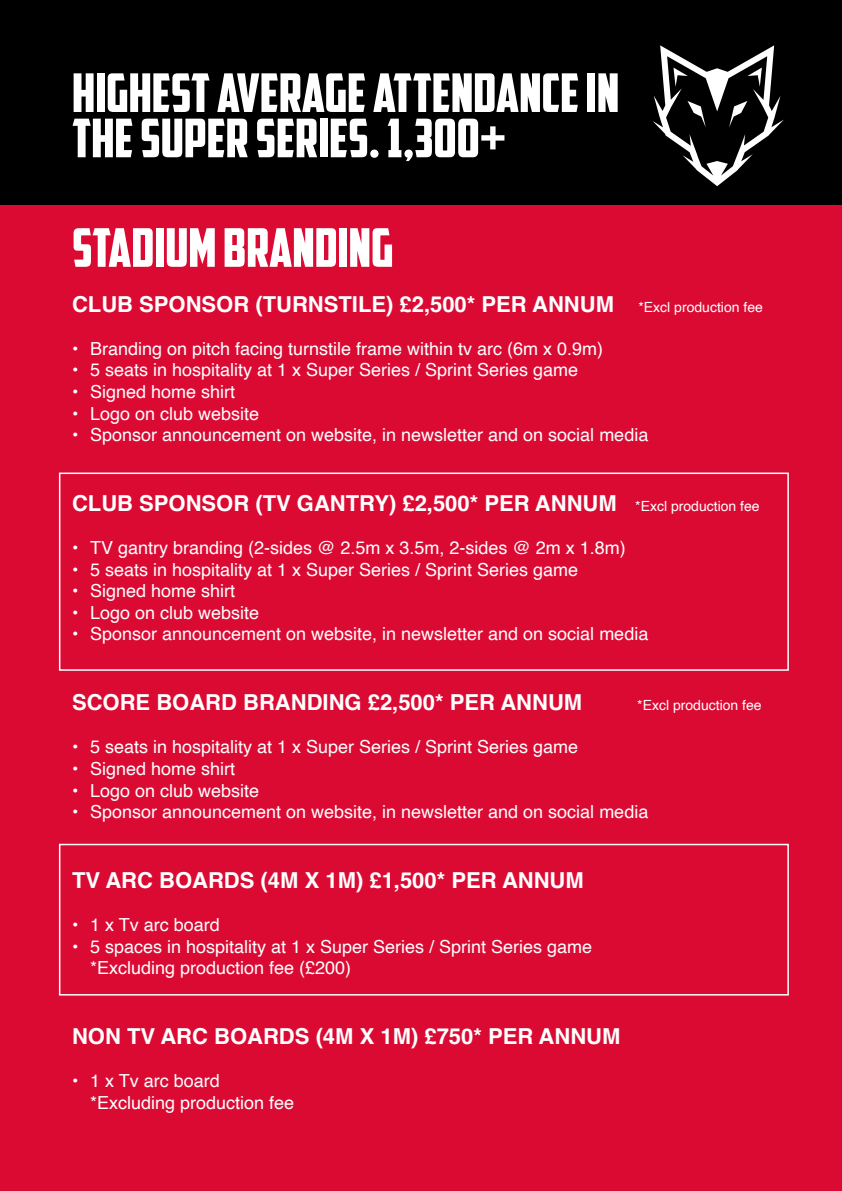
<style>
.page{position:relative;width:842px;height:1191px;background:#fff}
.page>*{position:absolute;margin:0;border:0;box-sizing:border-box;transform-origin:0 0}
.t1{font:53.2px/45.2px "American Captain";color:#fff}
.t2{font:700 22px "Helvetica";color:#fff}
.t3{font:18px/21.6px "Helvetica";color:#fff}
.t4{font:14px "Helvetica";color:#fff}
.s1{font-weight:400;font-size:14px}
</style>
<div class="page">
<div style="left:0;top:89px;width:842px;height:1102px;background:#db0a33"></div>
<svg style="left:58px;top:844px;width:1px;height:36px"></svg>
<div style="left:0;top:0;width:842px;height:204px;background:#000"></div>
<div style="left:59px;top:472px;width:730px;height:199px;border:2px solid #fff"></div>
<div style="left:59px;top:843px;width:730px;height:152px;border:2px solid #fff"></div>
<svg style="left:652px;top:45px;width:132px;height:141px"></svg>
<h1 class="t1" style="left:72px;top:70px;width:549px">HIGHEST AVERAGE ATTENDANCE IN<br>THE SUPER SERIES. 1,300+</h1>
<h1 class="t1" style="left:72px;top:225px;width:323px">STADIUM BRANDING</h1>
<p class="t2" style="left:72px;top:290px;width:692px">CLUB SPONSOR (TURNSTILE) £2,500* PER ANNUM <span class="s1">*Excl production fee</span></p>
<p class="t3" style="left:72px;top:338px;width:533px">• Branding on pitch facing turnstile frame within tv arc (6m x 0.9m)</p>
<p class="t3" style="left:72px;top:360px;width:508px">• 5 seats in hospitality at 1 x Super Series / Sprint Series game</p>
<p class="t3" style="left:72px;top:381px;width:165px">• Signed home shirt</p>
<p class="t3" style="left:72px;top:403px;width:189px">• Logo on club website</p>
<p class="t3" style="left:72px;top:424px;width:578px">• Sponsor announcement on website, in newsletter and on social media</p>
<p class="t2" style="left:72px;top:489px;width:689px">CLUB SPONSOR (TV GANTRY) £2,500* PER ANNUM <span class="s1">*Excl production fee</span></p>
<p class="t3" style="left:72px;top:537px;width:555px">• TV gantry branding (2-sides @ 2.5m x 3.5m, 2-sides @ 2m x 1.8m)</p>
<p class="t3" style="left:72px;top:559px;width:508px">• 5 seats in hospitality at 1 x Super Series / Sprint Series game</p>
<p class="t3" style="left:72px;top:580px;width:165px">• Signed home shirt</p>
<p class="t3" style="left:72px;top:602px;width:189px">• Logo on club website</p>
<p class="t3" style="left:72px;top:624px;width:578px">• Sponsor announcement on website, in newsletter and on social media</p>
<p class="t2" style="left:72px;top:689px;width:512px">SCORE BOARD BRANDING £2,500* PER ANNUM</p>
<p class="t4" style="left:637px;top:694px;width:126px">*Excl production fee</p>
<p class="t3" style="left:72px;top:736px;width:508px">• 5 seats in hospitality at 1 x Super Series / Sprint Series game</p>
<p class="t3" style="left:72px;top:758px;width:165px">• Signed home shirt</p>
<p class="t3" style="left:72px;top:780px;width:189px">• Logo on club website</p>
<p class="t3" style="left:72px;top:801px;width:578px">• Sponsor announcement on website, in newsletter and on social media</p>
<p class="t2" style="left:72px;top:866px;width:513px">TV ARC BOARDS (4M X 1M) £1,500* PER ANNUM</p>
<p class="t3" style="left:72px;top:914px;width:149px">• 1 x Tv arc board</p>
<p class="t3" style="left:90px;top:936px;width:504px;text-indent:-18px">• 5 spaces in hospitality at 1 x Super Series / Sprint Series game *Excluding production fee (£200)</p>
<p class="t2" style="left:72px;top:1022px;width:550px">NON TV ARC BOARDS (4M X 1M) £750* PER ANNUM</p>
<p class="t3" style="left:90px;top:1070px;width:206px;text-indent:-18px">• 1 x Tv arc board *Excluding production fee</p>
</div>
